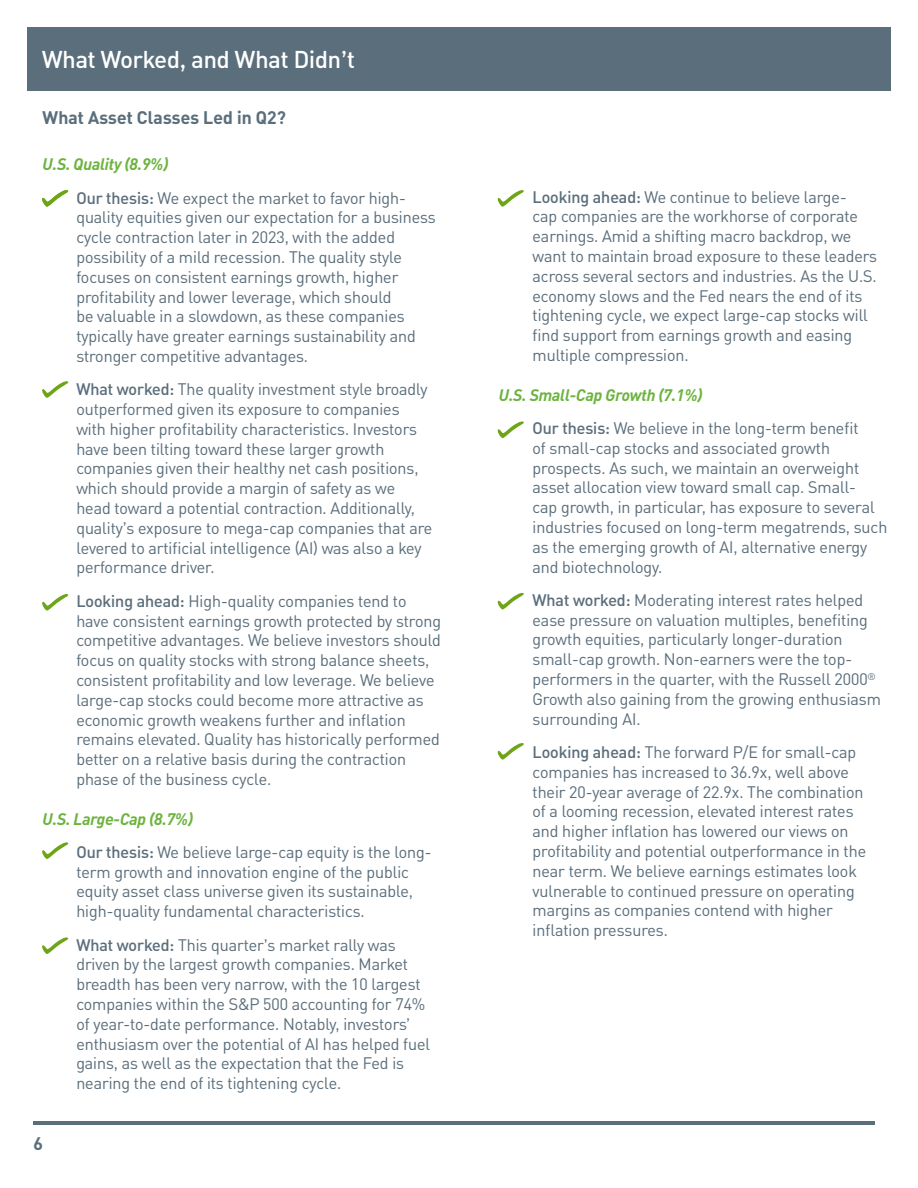
<style>
.page{position:relative;width:918px;height:1188px;background:#fff}
.page>*{position:absolute;margin:0;border:0;box-sizing:border-box;transform-origin:0 0}
.Header{font:500 24px "PNC Brand";color:#fff}
.Body_copy{font:700 18px "PNC Brand";letter-spacing:.01em;color:#5b6e7b}
.t1{font:16.5px/19.8px "PNC Brand";color:#5b6e7b}
.Body_copy-2{font:italic 700 16.5px "PNC Brand";color:#6db33f}
.s1{font-weight:500}
</style>
<div class="page">
<div style="left:27px;top:27px;width:864px;height:63px;background:#5b6e7b"></div>
<hr style="left:33px;top:1122px;width:842px;height:3px;background:#5b6e7b">
<svg style="left:42px;top:381px;width:27px;height:17px"></svg>
<svg style="left:42px;top:594px;width:27px;height:17px"></svg>
<svg style="left:42px;top:190px;width:27px;height:17px"></svg>
<svg style="left:42px;top:842px;width:27px;height:17px"></svg>
<svg style="left:42px;top:937px;width:27px;height:17px"></svg>
<svg style="left:497px;top:190px;width:27px;height:17px"></svg>
<svg style="left:497px;top:421px;width:27px;height:17px"></svg>
<svg style="left:497px;top:592px;width:27px;height:18px"></svg>
<svg style="left:497px;top:743px;width:27px;height:17px"></svg>
<p class="Header" style="left:42px;top:44px;width:314px">What Worked, and What Didn’t</p>
<p class="Body_copy" style="left:43px;top:106px;width:245px">What Asset Classes Led in Q2?</p>
<p class="Body_copy-2" style="left:43px;top:154px;width:127px">U.S. Quality (8.9%)</p>
<p class="t1" style="left:76px;top:187px;width:361px"><span class="s1">Our thesis:</span> We expect the market to favor high&shy;quality equities given our expectation for a business cycle contraction later in 2023, with the added possibility of a mild recession. The quality style focuses on consistent earnings growth, higher profitability and lower leverage, which should<br>be valuable in a slowdown, as these companies typically have greater earnings sustainability and stronger competitive advantages.</p>
<p class="t1" style="left:76px;top:379px;width:357px"><span class="s1">What worked:</span> The quality investment style broadly outperformed given its exposure to companies with higher profitability characteristics. Investors have been tilting toward these larger growth companies given their healthy net cash positions, which should provide a margin of safety as we head toward a potential contraction. Additionally, quality’s exposure to mega-cap companies that are levered to artificial intelligence (AI) was also a key performance driver.</p>
<p class="t1" style="left:76px;top:591px;width:366px"><span class="s1">Looking ahead:</span> High-quality companies tend to have consistent earnings growth protected by strong competitive advantages. We believe investors should focus on quality stocks with strong balance sheets, consistent profitability and low leverage. We believe large-cap stocks could become more attractive as economic growth weakens further and inflation remains elevated. Quality has historically performed better on a relative basis during the contraction phase of the business cycle.</p>
<p class="Body_copy-2" style="left:43px;top:808px;width:152px">U.S. Large-Cap (8.7%)</p>
<p class="t1" style="left:76px;top:842px;width:357px"><span class="s1">Our thesis:</span> We believe large-cap equity is the long&shy;term growth and innovation engine of the public equity asset class universe given its sustainable, high-quality fundamental characteristics.</p>
<p class="t1" style="left:76px;top:934px;width:355px"><span class="s1">What worked:</span> This quarter’s market rally was driven by the largest growth companies. Market breadth has been very narrow, with the 10 largest companies within the S&amp;P 500 accounting for 74% of year-to-date performance. Notably, investors’ enthusiasm over the potential of AI has helped fuel gains, as well as the expectation that the Fed is nearing the end of its tightening cycle.</p>
<p class="Body_copy" style="left:33px;top:1132px;width:11px">6</p>
<p class="t1" style="left:533px;top:187px;width:346px"><span class="s1">Looking ahead:</span> We continue to believe large-<br>cap companies are the workhorse of corporate earnings. Amid a shifting macro backdrop, we want to maintain broad exposure to these leaders across several sectors and industries. As the U.S. economy slows and the Fed nears the end of its tightening cycle, we expect large-cap stocks will find support from earnings growth and easing multiple compression.</p>
<p class="Body_copy-2" style="left:499px;top:384px;width:205px">U.S. Small-Cap Growth (7.1%)</p>
<p class="t1" style="left:533px;top:418px;width:356px"><span class="s1">Our thesis:</span> We believe in the long-term benefit<br>of small-cap stocks and associated growth prospects. As such, we maintain an overweight asset allocation view toward small cap. Small-<br>cap growth, in particular, has exposure to several industries focused on long-term megatrends, such as the emerging growth of AI, alternative energy and biotechnology.</p>
<p class="t1" style="left:533px;top:590px;width:350px"><span class="s1">What worked:</span> Moderating interest rates helped ease pressure on valuation multiples, benefiting growth equities, particularly longer-duration small-cap growth. Non-earners were the top&shy;performers in the quarter, with the Russell 2000<sup>® </sup>Growth also gaining from the growing enthusiasm surrounding AI.</p>
<p class="t1" style="left:533px;top:742px;width:335px"><span class="s1">Looking ahead:</span> The forward P/E for small-cap companies has increased to 36.9x, well above their 20-year average of 22.9x. The combination of a looming recession, elevated interest rates and higher inflation has lowered our views on profitability and potential outperformance in the near term. We believe earnings estimates look vulnerable to continued pressure on operating margins as companies contend with higher inflation pressures.</p>
</div>
